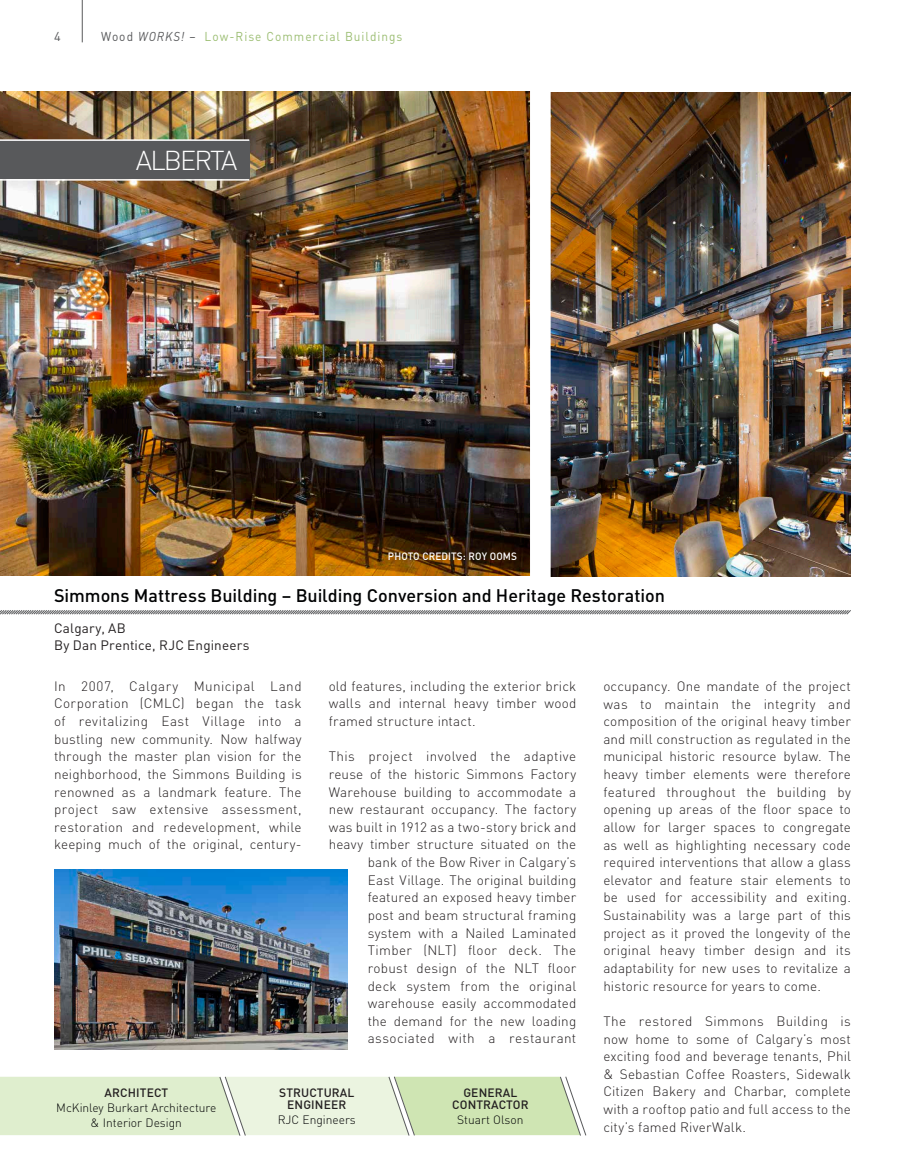
<style>
.page{position:relative;width:905px;height:1161px;background:#fff}
.page>*{position:absolute;margin:0;border:0;box-sizing:border-box;transform-origin:0 0}
.t1{font:300 27px "DIN Pro";letter-spacing:-.07em;color:#fff}
.t2{font:500 18px "DIN Pro";letter-spacing:-.005em;color:#010203}
.t3{font:300 13.5px/17.7px "DIN Pro";letter-spacing:.015em;color:#231f20;text-align:justify}
.t4{font:13.5px/17.7px "DIN Pro";letter-spacing:.01em;color:#231f20}
.t5{font:12.75px "DIN Pro";letter-spacing:.085em;color:#9cbe73;scale:.93 1}
.t6{font:12.75px "DIN Pro";color:#58595b}
.t7{font:300 12px/15px "DIN Pro";color:#010203;text-align:center}
.t8{font:500 12px/12px "DIN Pro";letter-spacing:.01em;color:#231f20;text-align:center}
.t9{font:500 10.5px "DIN Pro";letter-spacing:.01em;color:#fff;scale:.95 1}
.s1{color:#58595b}
.s2{font-style:italic;color:#58595b}
</style>
<div class="page">
<hr style="left:82px;top:0;width:1px;height:42px;background:#58595b">
<img style="left:0;top:92px;width:530px;height:484px">
<div style="left:0;top:140px;width:249px;height:39px;background:#58595b"></div>
<hr style="left:0;top:139px;width:249px;height:2px;background:#fff">
<hr style="left:0;top:179px;width:249px;height:2px;background:#fff">
<svg style="left:0;top:1076px;width:587px;height:60px;background:#deeccd"></svg>
<svg style="left:0;top:610px;width:851px;height:5px;background:#acadae"></svg>
<img style="left:550px;top:92px;width:300px;height:484px">
<img style="left:54px;top:870px;width:293px;height:179px">
<p class="t6" style="left:54px;top:28px;width:8px">4</p>
<p class="t5" style="left:101px;top:27px;width:325px"><span class="s1">Wood</span> <span class="s2">WORKS!</span> <span class="s1">–</span> Low-Rise Commercial Buildings</p>
<h1 class="t1" style="left:136px;top:142px;width:103px">ALBERTA</h1>
<p class="t9" style="left:388px;top:550px;width:137px">PHOTO CREDITS: ROY OOMS</p>
<h2 class="t2" style="left:54px;top:583px;width:612px">Simmons Mattress Building – Building Conversion and Heritage Restoration</h2>
<p class="t4" style="left:54px;top:618px;width:197px">Calgary, AB<br>By Dan Prentice, RJC Engineers</p>
<p class="t3" style="left:54px;top:676px;width:249px">In 2007, Calgary Municipal Land Corporation (CMLC) began the task of revitalizing East Village into a bustling new community. Now halfway through the master plan vision for the neighborhood, the Simmons Building is renowned as a landmark feature. The project saw extensive assessment, restoration and redevelopment, while keeping much of the original, century-</p>
<p class="t3" style="left:328px;top:677px;width:249px">old features, including the exterior brick walls and internal heavy timber wood framed structure intact.</p>
<p class="t3" style="left:328px;top:747px;width:249px;text-align:right">This project involved the adaptive reuse of the historic Simmons Factory Warehouse building to accommodate a new restaurant occupancy. The factory was built in 1912 as a two-story brick and heavy timber structure situated on the bank of the Bow River in Calgary’s<br>East Village. The original building featured an exposed heavy timber<br>post and beam structural framing system with a Nailed Laminated Timber (NLT) floor deck. The robust design of the NLT floor<br>deck system from the original warehouse easily accommodated<br>the demand for the new loading associated with a restaurant</p>
<p class="t8" style="left:104px;top:1086px;width:65px">ARCHITECT</p>
<p class="t7" style="left:56px;top:1099px;width:162px">McKinley Burkart Architecture &amp; Interior Design</p>
<p class="t8" style="left:279px;top:1086px;width:77px">STRUCTURAL<br>ENGINEER</p>
<p class="t7" style="left:278px;top:1111px;width:80px">RJC Engineers</p>
<p class="t8" style="left:452px;top:1086px;width:78px">GENERAL<br>CONTRACTOR</p>
<p class="t7" style="left:457px;top:1111px;width:68px">Stuart Olson</p>
<p class="t3" style="left:603px;top:677px;width:249px">occupancy. One mandate of the project was to maintain the integrity and composition of the original heavy timber and mill construction as regulated in the municipal historic resource bylaw. The heavy timber elements were therefore featured throughout the building by opening up areas of the floor space to allow for larger spaces to congregate as well as highlighting necessary code required interventions that allow a glass elevator and feature stair elements to be used for accessibility and exiting.<br>Sustainability was a large part of this project as it proved the longevity of the original heavy timber design and its adaptability for new uses to revitalize a historic resource for years to come.</p>
<p class="t3" style="left:603px;top:1012px;width:249px">The restored Simmons Building is now home to some of Calgary’s most exciting food and beverage tenants, Phil &amp; Sebastian Coffee Roasters, Sidewalk Citizen Bakery and Charbar, complete with a rooftop patio and full access to the city’s famed RiverWalk.</p>
</div>
